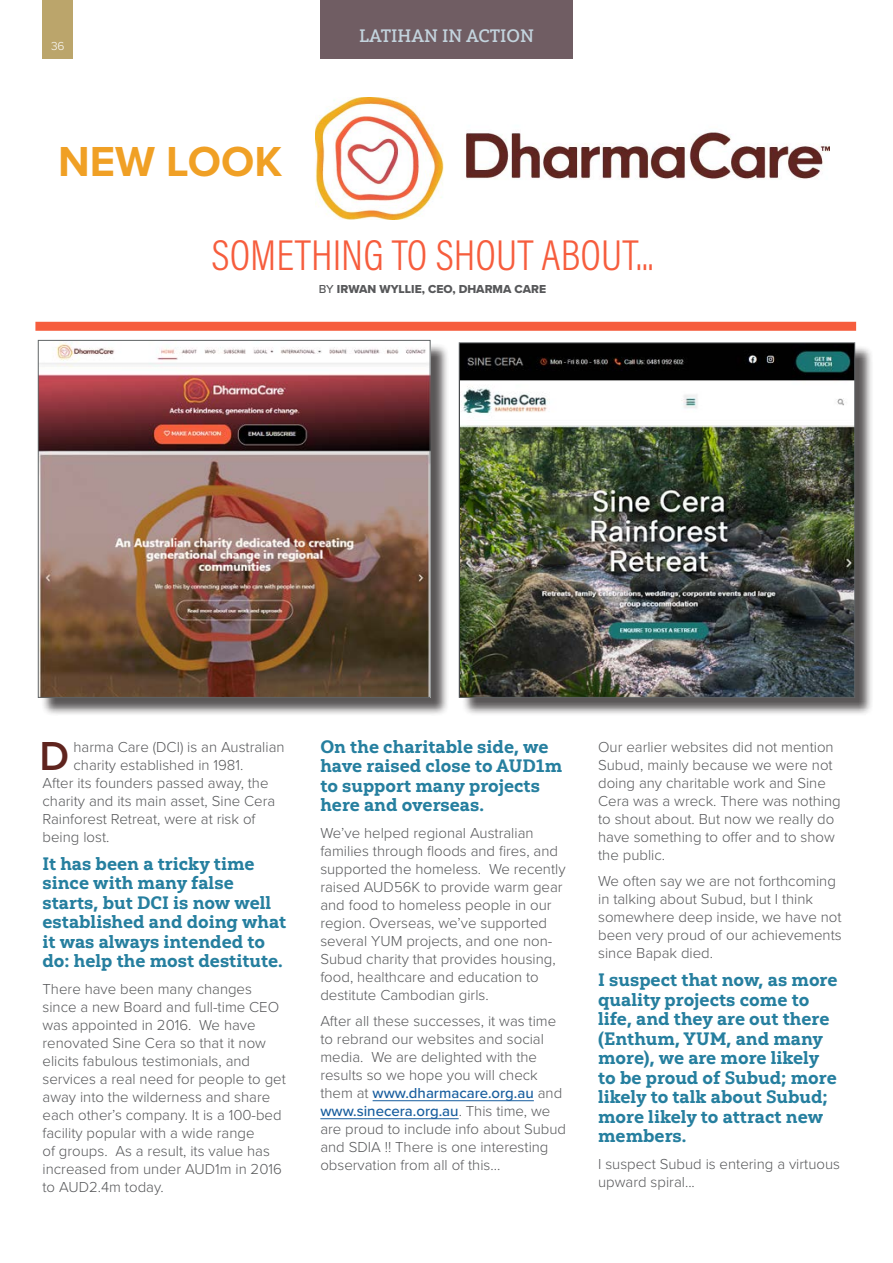
<style>
.page{position:relative;width:893px;height:1263px;background:#fff}
.page>*{position:absolute;margin:0;border:0;box-sizing:border-box;transform-origin:0 0}
.t1{font:300 43.5px "Acumin Pro Cond";color:#f65d3d}
.t2{font:700 43.5px "Proxima Nova";color:#f0a025}
.Drop_cap_text{font:600 42px "Proxima Nova";color:#5f241e}
.Pull_out_text{font:18px/19.5px "Yorkten Slab Nor Ex B";color:#267f9f}
.t3{font:18px "Yorkten Slab Nor Med";color:#c3d4de}
.Body_text{font:300 15px/18px "Proxima Nova";color:#57585a}
.Drop_cap_text-2{font:300 15px "Proxima Nova";color:#57585a}
.Body_text-2{font:12px "Proxima Nova Extrabld";color:#57585a}
.t4{font:300 12px "Proxima Nova";color:#fff}
.s1{font-family:"Proxima Nova";font-weight:500}
.s2{font-weight:500;color:#175d9e}
</style>
<div class="page">
<hr style="left:373px;top:1100px;width:161px;height:1px;background:#175d9e">
<hr style="left:320px;top:1118px;width:139px;height:1px;background:#175d9e">
<img style="left:316px;top:97px;width:514px;height:123px">
<div style="left:40px;top:342px;width:409px;height:374px;background:#231f20;opacity:.75"></div>
<img style="left:40px;top:342px;width:388px;height:353px">
<div style="left:38px;top:340px;width:392px;height:357px;border:1px solid #606466"></div>
<div style="left:461px;top:345px;width:412px;height:371px;background:#231f20;opacity:.75"></div>
<img style="left:461px;top:345px;width:392px;height:350px">
<div style="left:459px;top:343px;width:396px;height:354px;border:1px solid #606466"></div>
<div style="left:320px;top:0;width:253px;height:58px;background:#705d63"></div>
<div style="left:35px;top:322px;width:821px;height:9px;background:#f65d3d"></div>
<div style="left:43px;top:0;width:30px;height:58px;background:#bba56b"></div>
<p class="t4" style="left:51px;top:37px;width:15px">36</p>
<p class="t2" style="left:58px;top:129px;width:225px">NEW LOOK</p>
<p class="t3" style="left:359px;top:25px;width:176px">LATIHAN IN ACTION</p>
<p class="t1" style="left:212px;top:227px;width:443px">SOMETHING TO SHOUT ABOUT...</p>
<p class="Body_text-2" style="left:319px;top:280px;width:229px"><span class="s1">BY</span> IRWAN WYLLIE, CEO, DHARMA CARE</p>
<p class="Drop_cap_text" style="left:40px;top:724px;width:31px">D</p>
<p class="Drop_cap_text-2" style="left:74px;top:736px;width:213px">harma Care (DCI) is an Australian</p>
<p class="Drop_cap_text-2" style="left:74px;top:754px;width:171px">charity established in 1981.</p>
<p class="Drop_cap_text-2" style="left:43px;top:772px;width:228px">After its founders passed away, the</p>
<p class="Drop_cap_text-2" style="left:43px;top:790px;width:234px">charity and its main asset, Sine Cera</p>
<p class="Drop_cap_text-2" style="left:43px;top:808px;width:214px">Rainforest Retreat, were at risk of</p>
<p class="Drop_cap_text-2" style="left:43px;top:826px;width:68px">being lost.</p>
<p class="Pull_out_text" style="left:43px;top:853px;width:245px">It has been a tricky time since with many false starts, but DCI is now well established and doing what it was always intended to do: help the most destitute.</p>
<p class="Body_text" style="left:43px;top:979px;width:245px">There have been many changes since a new Board and full-time CEO was appointed in 2016. We have renovated Sine Cera so that it now elicits fabulous testimonials, and services a real need for people to get away into the wilderness and share each other’s company. It is a 100-bed facility popular with a wide range<br>of groups. As a result, its value has increased from under AUD1m in 2016 to AUD2.4m today.</p>
<p class="Pull_out_text" style="left:320px;top:737px;width:243px">On the charitable side, we have raised close to AUD1m to support many projects here and overseas.</p>
<p class="Body_text" style="left:320px;top:823px;width:247px">We’ve helped regional Australian families through floods and fires, and supported the homeless. We recently raised AUD56K to provide warm gear and food to homeless people in our region. Overseas, we’ve supported several YUM projects, and one non-Subud charity that provides housing, food, healthcare and education to destitute Cambodian girls.</p>
<p class="Body_text" style="left:320px;top:1011px;width:247px">After all these successes, it was time to rebrand our websites and social media. We are delighted with the results so we hope you will check them at <span class="s2">www.dharmacare.org.au</span> and <span class="s2">www.sinecera.org.au</span>. This time, we are proud to include info about Subud and SDIA !! There is one interesting observation from all of this...</p>
<p class="Body_text" style="left:598px;top:737px;width:244px">Our earlier websites did not mention<br>Subud, mainly because we were not doing any charitable work and Sine<br>Cera was a wreck. There was nothing to shout about. But now we really do have something to offer and to show the public.</p>
<p class="Body_text" style="left:598px;top:871px;width:245px">We often say we are not forthcoming in talking about Subud, but I think somewhere deep inside, we have not been very proud of our achievements since Bapak died.</p>
<p class="Pull_out_text" style="left:598px;top:970px;width:241px">I suspect that now, as more quality projects come to life, and they are out there (Enthum, YUM, and many more), we are more likely to be proud of Subud; more likely to talk about Subud; more likely to attract new members.</p>
<p class="Body_text" style="left:598px;top:1154px;width:243px">I suspect Subud is entering a virtuous upward spiral...</p>
</div>
